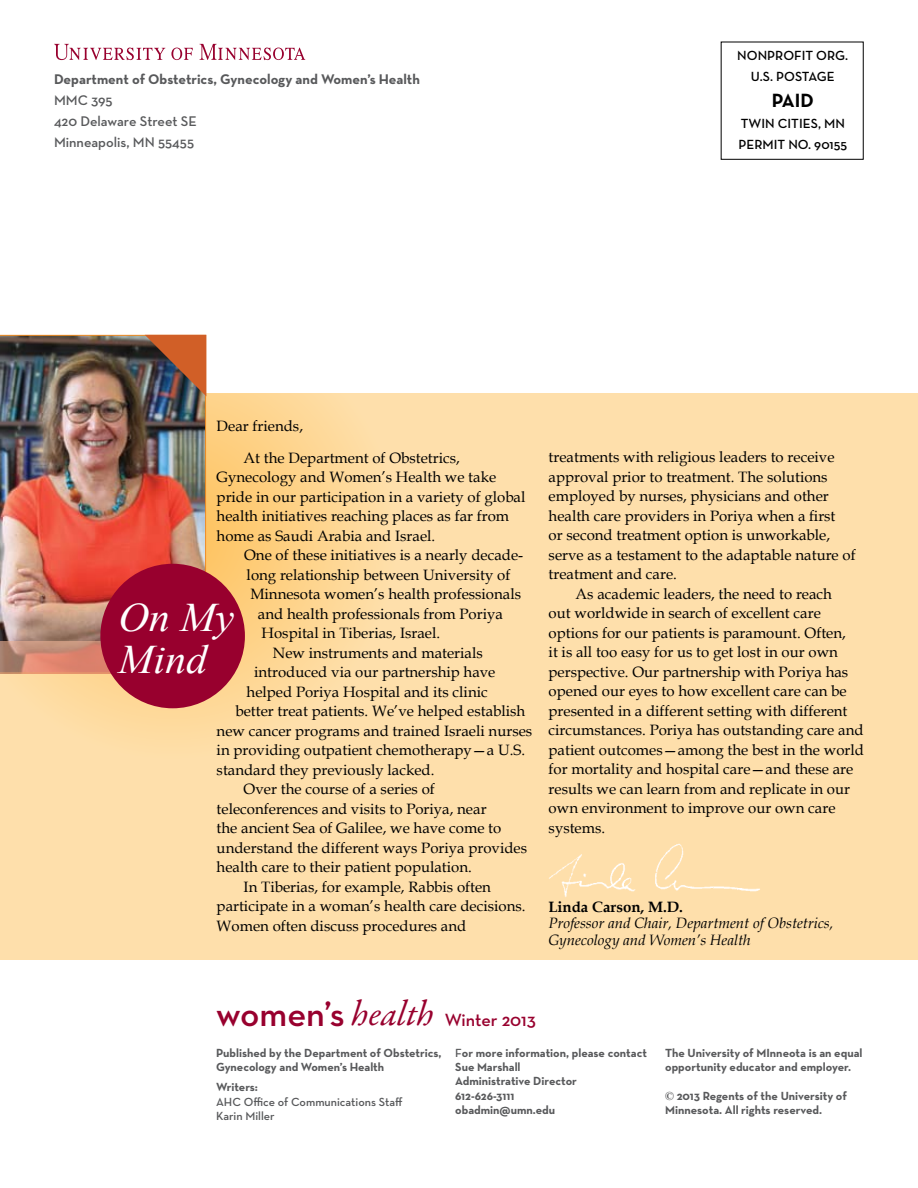
<style>
.page{position:relative;width:918px;height:1188px;background:#fff}
.page>*{position:absolute;margin:0;border:0;box-sizing:border-box;transform-origin:0 0}
.t1{font:italic 40.5px/42px "Times New Roman";color:#fff;scale:1.04 1}
.t2{font:700 19.5px "Neutra Text";color:#000}
.t3{font:600 18px "Neutra Text";color:#98002e}
.t4{font:15px/19.5px "Book Antiqua";color:#000}
.t5{font:italic 15px/16.5px "Book Antiqua";color:#000}
.t6{font:700 15px "Book Antiqua";color:#000}
.t7{font:700 14.25px "Neutra Text";color:#58595b}
.t8{font:600 14.25px/21px "Neutra Text";color:#58595b}
.t9{font:600 13.5px/21px "Neutra Text";color:#000;text-align:center}
.t10{font:700 12px/14.4px "Neutra Text";color:#58595b}
.t11{font:600 12px/14.4px "Neutra Text";color:#58595b}
.s1{font-family:"Neutraface Text";font-size:36px}
.s2{font-family:"Garamond Premr Pro";font-weight:400;font-style:italic;font-size:36px}
.s3{font-weight:600}
.s4{font-family:"Times New Roman"}
</style>
<div class="page">
<div style="left:0;top:393px;width:918px;height:567px;background:#fedfab"></div>
<svg style="left:33px;top:393px;width:337px;height:339px"></svg>
<img style="left:0;top:335px;width:206px;height:307px">
<img style="left:145px;top:335px;width:61px;height:61px">
<img style="left:549px;top:843px;width:211px;height:54px">
<svg style="left:199px;top:44px;width:106px;height:16px"></svg>
<svg style="left:171px;top:48px;width:22px;height:12px"></svg>
<svg style="left:54px;top:44px;width:111px;height:16px"></svg>
<svg style="left:0;top:642px;width:111px;height:32px;background:#ce8771"></svg>
<div style="left:100px;top:564px;width:145px;height:144px;background:#98002e;border-radius:50%"></div>
<p class="t7" style="left:54px;top:70px;width:367px">Department of Obstetrics, Gynecology and Women’s Health</p>
<p class="t8" style="left:54px;top:89px;width:144px">MMC 395<br>420 Delaware Street SE<br>Minneapolis, MN 55455</p>
<p class="t9" style="left:737px;top:45px;width:112px">NONPROFIT ORG.<br>U.S. POSTAGE</p>
<h2 class="t2" style="left:772px;top:88px;width:44px">PAID</h2>
<p class="t9" style="left:739px;top:112px;width:110px;text-align:left">TWIN CITIES, MN<br>PERMIT NO. 90155</p>
<p class="t4" style="left:244px;top:410px;width:218px;line-height:31.5px;text-indent:-27px">Dear friends,<br>At the Department of Obstetrics,</p>
<p class="t4" style="left:217px;top:467px;width:310px">Gynecology and Women’s Health we take pride in our participation in a variety of global health initiatives reaching places as far from home as Saudi Arabia and Israel.</p>
<p class="t4" style="left:244px;top:545px;width:281px">One of these initiatives is a nearly decade-</p>
<p class="t4" style="left:247px;top:564px;width:265px">long relationship between University of</p>
<p class="t4" style="left:250px;top:584px;width:272px">Minnesota women’s health professionals</p>
<p class="t4" style="left:258px;top:603px;width:247px">and health professionals from Poriya</p>
<p class="t4" style="left:262px;top:623px;width:180px">Hospital in Tiberias, Israel.</p>
<p class="t4" style="left:273px;top:642px;width:211px">New instruments and materials</p>
<p class="t4" style="left:254px;top:662px;width:243px">introduced via our partnership have</p>
<p class="t4" style="left:247px;top:681px;width:243px">helped Poriya Hospital and its clinic</p>
<p class="t4" style="left:235px;top:701px;width:291px">better treat patients. We’ve helped establish</p>
<p class="t4" style="left:217px;top:720px;width:317px">new cancer programs and trained Israeli nurses</p>
<p class="t4" style="left:217px;top:740px;width:310px">in providing outpatient chemotherapy—a U.S.</p>
<p class="t4" style="left:217px;top:759px;width:219px">standard they previously lacked.</p>
<p class="t4" style="left:244px;top:779px;width:193px">Over the course of a series of</p>
<p class="t4" style="left:217px;top:798px;width:271px">teleconferences and visits to Poriya, near</p>
<p class="t4" style="left:217px;top:818px;width:286px">the ancient Sea of Galilee, we have come to</p>
<p class="t4" style="left:217px;top:837px;width:312px">understand the different ways Poriya provides</p>
<p class="t4" style="left:217px;top:857px;width:257px">health care to their patient population.</p>
<p class="t4" style="left:244px;top:876px;width:249px">In Tiberias, for example, Rabbis often</p>
<p class="t4" style="left:217px;top:896px;width:310px">participate in a woman’s health care decisions.</p>
<p class="t4" style="left:217px;top:915px;width:251px">Women often discuss procedures and</p>
<h1 class="t1" style="left:118px;top:595px;width:113px">On My<br>Mind</h1>
<p class="t4" style="left:549px;top:447px;width:287px">treatments with religious leaders to receive</p>
<p class="t4" style="left:549px;top:467px;width:281px">approval prior to treatment. The solutions</p>
<p class="t4" style="left:549px;top:486px;width:282px">employed by nurses, physicians and other</p>
<p class="t4" style="left:549px;top:506px;width:288px">health care providers in Poriya when a first</p>
<p class="t4" style="left:549px;top:525px;width:283px">or second treatment option is unworkable,</p>
<p class="t4" style="left:549px;top:545px;width:309px">serve as a testament to the adaptable nature of</p>
<p class="t4" style="left:549px;top:564px;width:130px">treatment and care.</p>
<p class="t4" style="left:576px;top:584px;width:258px">As academic leaders, the need to reach</p>
<p class="t4" style="left:549px;top:603px;width:274px">out worldwide in search of excellent care</p>
<p class="t4" style="left:549px;top:623px;width:299px">options for our patients is paramount. Often,</p>
<p class="t4" style="left:549px;top:642px;width:291px">it is all too easy for us to get lost in our own</p>
<p class="t4" style="left:549px;top:662px;width:301px">perspective. Our partnership with Poriya has</p>
<p class="t4" style="left:549px;top:681px;width:300px">opened our eyes to how excellent care can be</p>
<p class="t4" style="left:549px;top:701px;width:300px">presented in a different setting with different</p>
<p class="t4" style="left:549px;top:720px;width:316px">circumstances. Poriya has outstanding care and</p>
<p class="t4" style="left:549px;top:740px;width:317px">patient outcomes—among the best in the world</p>
<p class="t4" style="left:549px;top:759px;width:306px">for mortality and hospital care—and these are</p>
<p class="t4" style="left:549px;top:779px;width:303px">results we can learn from and replicate in our</p>
<p class="t4" style="left:549px;top:798px;width:288px">own environment to improve our own care</p>
<p class="t4" style="left:549px;top:818px;width:58px">systems.</p>
<p class="t6" style="left:548px;top:896px;width:136px">Linda Carson, M.D.</p>
<p class="t5" style="left:548px;top:914px;width:287px">Professor and Chair, Department of Obstetrics,<br>Gynecology and Women’s Health</p>
<p class="t3" style="left:216px;top:1009px;width:321px"><span class="s1">women’s</span> <span class="s2">health</span> Winter 2013</p>
<p class="t10" style="left:216px;top:1045px;width:227px">Published by the Department of Obstetrics,<br>Gynecology and Women’s Health</p>
<p class="t10" style="left:216px;top:1080px;width:44px">Writers:</p>
<p class="t11" style="left:216px;top:1094px;width:188px">AHC Office of Communications Staff<br>Karin Miller</p>
<p class="t10" style="left:455px;top:1045px;width:193px"><span class="s3">F</span>or more information, please contact<br>Sue Marshall<br>Administrative Director<br>612-626-3111<br>obadmin@umn.edu</p>
<p class="t10" style="left:665px;top:1045px;width:199px">The University of MInneota is an equal opportunity educator and employer.</p>
<p class="t10" style="left:665px;top:1088px;width:183px"><span class="s4">©</span> 2013 Regents of the University of<br>Minnesota. All rights reserved.</p>
</div>
